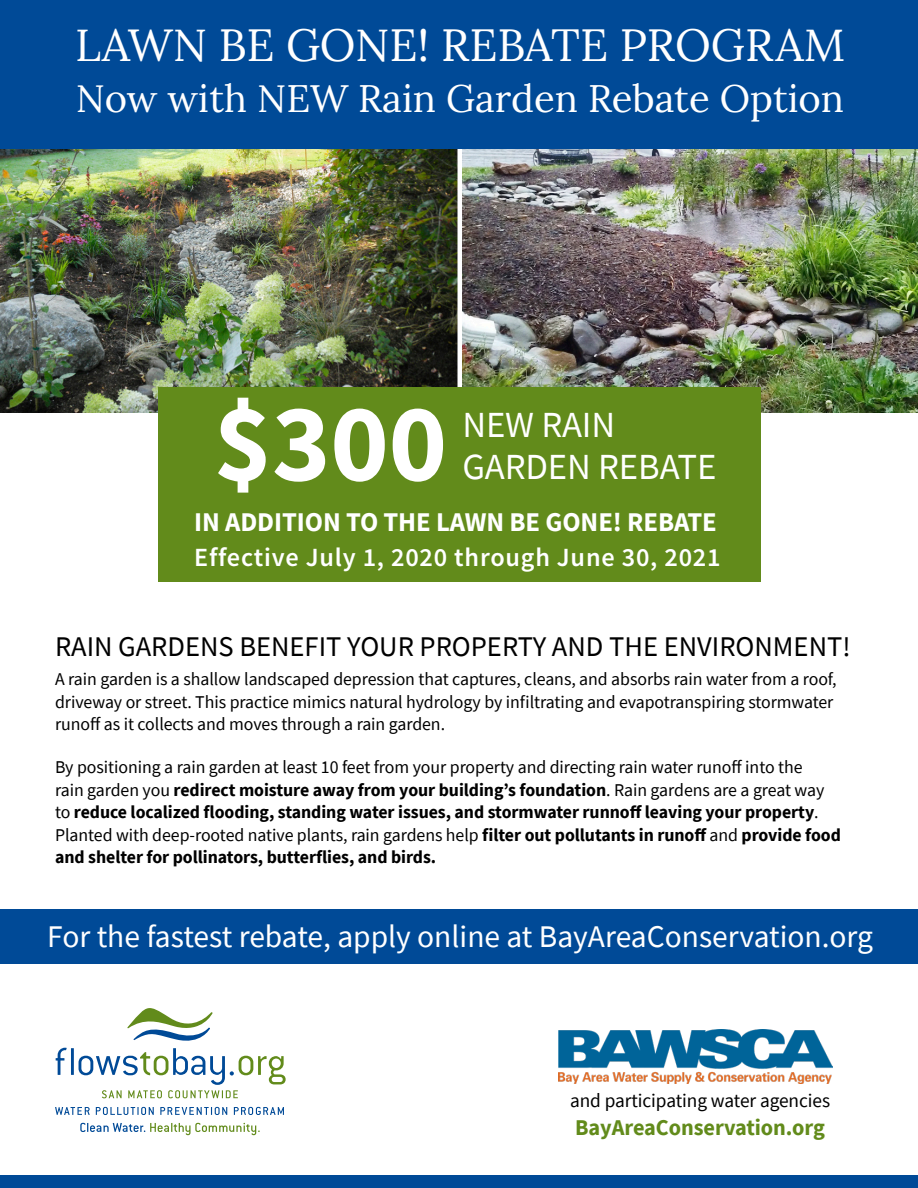
<style>
.page{position:relative;width:918px;height:1188px;background:#fff}
.page>*{position:absolute;margin:0;border:0;box-sizing:border-box;transform-origin:0 0}
.t1{font:700 111px "Source Sans Pro";color:#fff}
.t2{font:45px "Lora";color:#fff}
.t3{font:38.25px "Lora";color:#fff}
.t4{font:36.75px/42px "Source Sans Pro";letter-spacing:-.005em;color:#fff}
.t5{font:31.5px "Source Sans Pro";color:#fff}
.t6{font:28.5px "Source Sans Pro";color:#000}
.t7{font:700 27px "Source Sans Pro";letter-spacing:-.005em;color:#fff}
.t8{font:600 26.25px "Source Sans Pro";letter-spacing:.03em;color:#fff}
.t9{font:700 22.5px "Source Sans Pro";letter-spacing:-.005em;color:#628b1b}
.t10{font:19.5px "Source Sans Pro";letter-spacing:-.005em;color:#000}
.t11{font:700 18px/22.5px "Source Sans Pro";letter-spacing:-.005em;color:#000}
.t12{font:18px/22.5px "Source Sans Pro";letter-spacing:-.005em;color:#000}
.s1{font-weight:400}
</style>
<div class="page">
<img style="left:462px;top:148px;width:456px;height:264px">
<img style="left:0;top:148px;width:458px;height:264px">
<svg style="left:56px;top:1048px;width:11px;height:27px"></svg>
<hr style="left:71px;top:1048px;width:3px;height:27px;background:#004a97">
<svg style="left:79px;top:1008px;width:207px;height:90px"></svg>
<svg style="left:55px;top:1107px;width:35px;height:8px"></svg>
<svg style="left:96px;top:1107px;width:58px;height:8px"></svg>
<svg style="left:160px;top:1107px;width:67px;height:8px"></svg>
<svg style="left:234px;top:1107px;width:50px;height:8px"></svg>
<svg style="left:80px;top:1123px;width:180px;height:12px"></svg>
<img style="left:559px;top:1029px;width:274px;height:54px">
<div style="left:0;top:909px;width:918px;height:54px;background:#004a97"></div>
<div style="left:0;top:1175px;width:918px;height:13px;background:#004a97"></div>
<div style="left:0;top:0;width:918px;height:148px;background:#004a97"></div>
<div style="left:158px;top:387px;width:603px;height:195px;background:#628b1b"></div>
<p class="t2" style="left:75px;top:11px;width:772px">LAWN BE GONE! REBATE PROGRAM</p>
<p class="t3" style="left:76px;top:70px;width:770px">Now with NEW Rain Garden Rebate Option</p>
<p class="t1" style="left:214px;top:368px;width:235px">$300</p>
<p class="t7" style="left:194px;top:504px;width:524px">IN ADDITION TO THE LAWN BE GONE! REBATE</p>
<p class="t8" style="left:194px;top:541px;width:528px">Effective July 1, 2020 through June 30, 2021</p>
<p class="t4" style="left:462px;top:404px;width:256px">NEW RAIN<br>GARDEN REBATE</p>
<p class="t6" style="left:55px;top:629px;width:797px">RAIN GARDENS BENEFIT YOUR PROPERTY AND THE ENVIRONMENT!</p>
<p class="t12" style="left:55px;top:668px;width:783px">A rain garden is a shallow landscaped depression that captures, cleans, and absorbs rain water from a roof, driveway or street. This practice mimics natural hydrology by infiltrating and evapotranspiring stormwater runoff as it collects and moves through a rain garden.</p>
<p class="t11" style="left:55px;top:756px;width:787px"><span class="s1">By positioning a rain garden at least 10 feet from your property and directing rain water runoff into the<br>rain garden you</span> redirect moisture away from your building’s foundation<span class="s1">. Rain gardens are a great way to</span> reduce localized flooding, standing water issues, and stormwater runnoff leaving your property<span class="s1">.<br>Planted with deep-rooted native plants, rain gardens help</span> filter out pollutants in runoff <span class="s1">and</span> provide food and shelter for pollinators, butterflies, and birds.</p>
<p class="t5" style="left:47px;top:916px;width:827px">For the fastest rebate, apply online at BayAreaConservation.org</p>
<p class="t10" style="left:570px;top:1089px;width:262px">and participating water agencies</p>
<p class="t9" style="left:575px;top:1113px;width:251px">BayAreaConservation.org</p>
</div>
